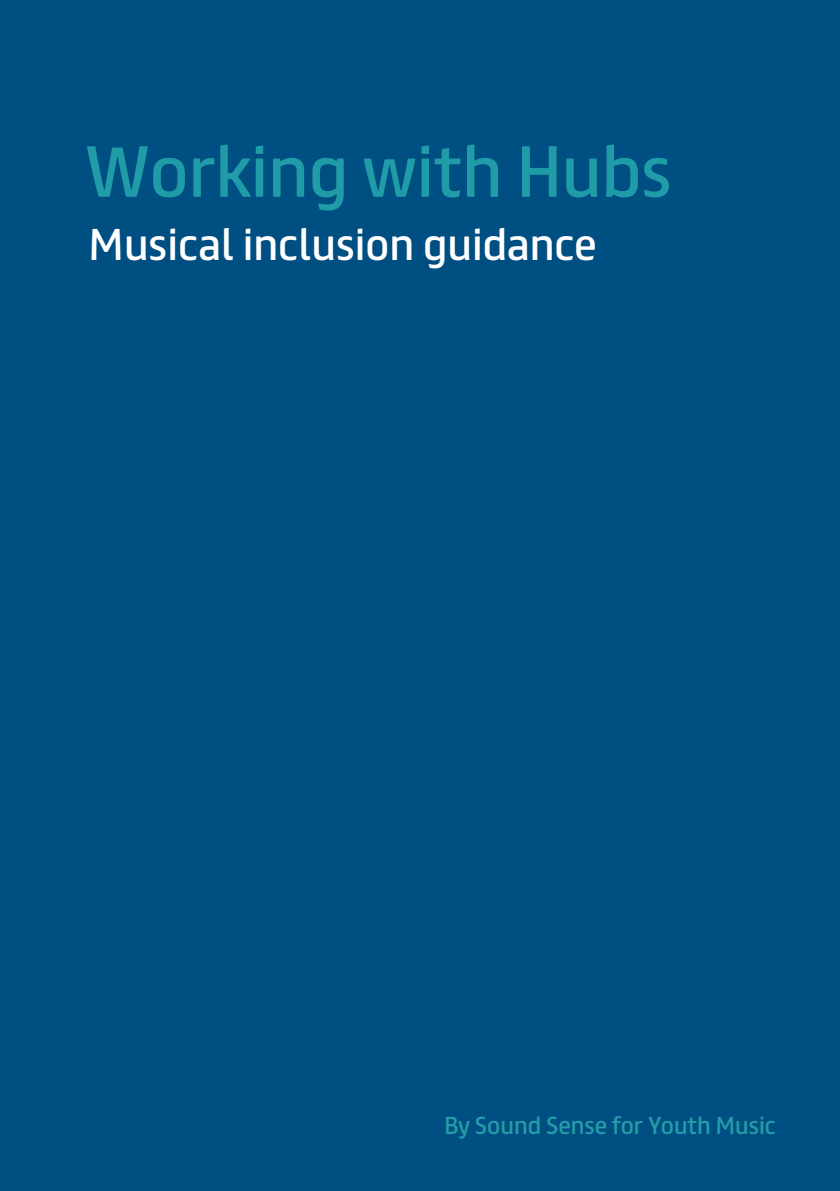
<style>
.page{position:relative;width:840px;height:1191px;background:#fff}
.page>*{position:absolute;margin:0;border:0;box-sizing:border-box;transform-origin:0 0}
.Bullets{font:64.8px "FS Truman";color:#209ca8}
.Bullets-2{font:39.8px "FS Truman";color:#fff}
.Bullets-3{font:22px "FS Truman";color:#259ca8}
</style>
<div class="page">
<div style="left:0;top:0;width:839px;height:1191px;background:#004f82"></div>
<p class="Bullets" style="left:85px;top:115px;width:588px">Working with Hubs</p>
<p class="Bullets-2" style="left:89px;top:210px;width:509px">Musical inclusion guidance</p>
<p class="Bullets-3" style="left:444px;top:1106px;width:333px">By Sound Sense for Youth Music</p>
</div>
